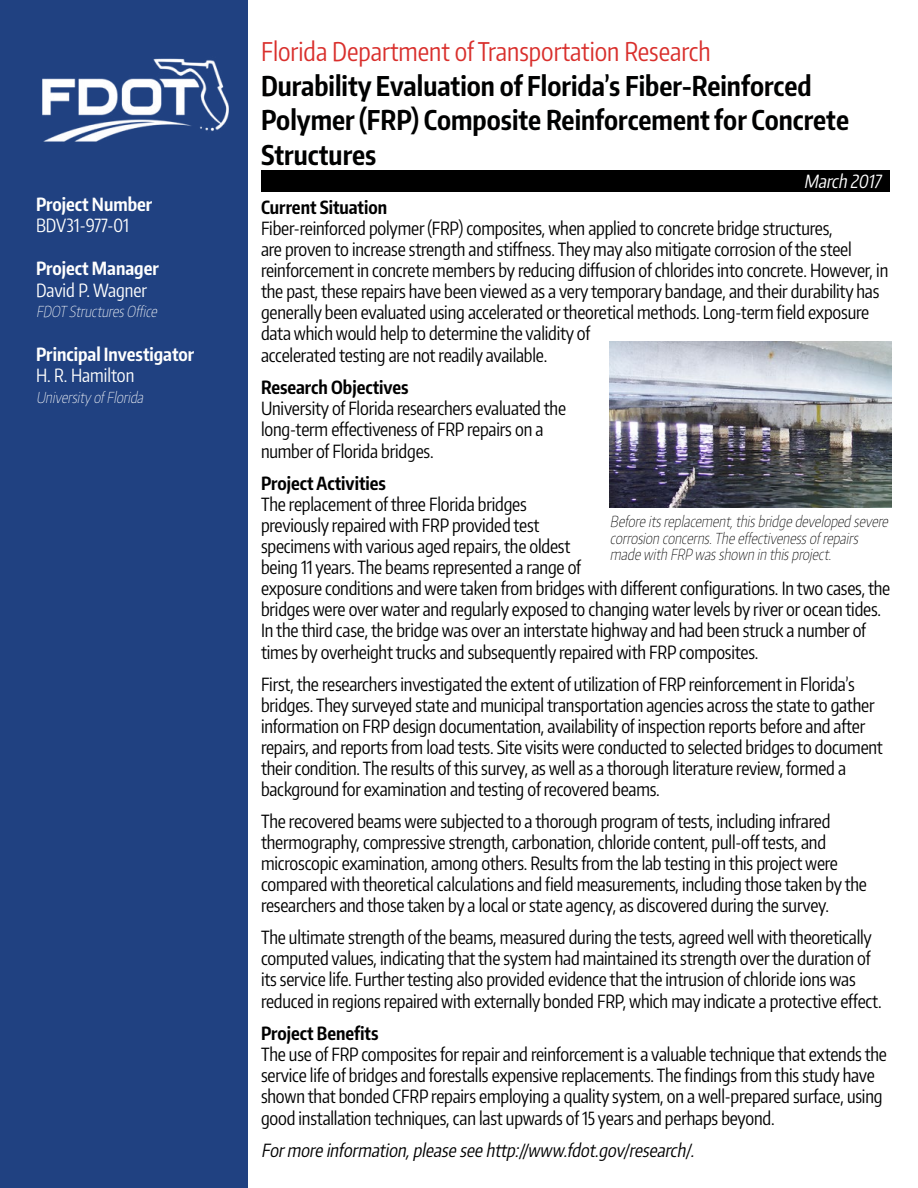
<style>
.page{position:relative;width:918px;height:1188px;background:#fff}
.page>*{position:absolute;margin:0;border:0;box-sizing:border-box;transform-origin:0 0}
.t1{font:700 27px/34.5px "Encode Sans Compressed";color:#000101}
.t2{font:25.5px "Encode Sans Compressed";color:#d92f2c}
.Text_1{font:18px/21.1px "Encode Sans Compressed";letter-spacing:-.01em;color:#000}
.Heading{font:700 18px "Encode Sans Compressed";color:#000}
.t3{font:italic 18px "Encode Sans Compressed";color:#000}
.Sidebar_text_1{font:700 18px "Encode Sans Compressed";color:#fffffe}
.Sidebar_text_2{font:18px "Encode Sans Compressed";color:#fffffe}
.Text_2{font:italic 18px "Encode Sans Compressed";color:#fff}
.t4{font:italic 100 15px/16.5px "Encode Sans Compressed";color:#000}
.Sidebar_text_3{font:italic 100 15px "Encode Sans Compressed";color:#fffffe}
</style>
<div class="page">
<div style="left:0;top:0;width:248px;height:1188px;background:#204181"></div>
<img style="left:610px;top:342px;width:281px;height:165px">
<img style="left:42px;top:58px;width:187px;height:84px">
<div style="left:262px;top:171px;width:628px;height:21px;background:#000"></div>
<p class="Sidebar_text_1" style="left:36px;top:192px;width:118px">Project Number</p>
<p class="Sidebar_text_2" style="left:36px;top:214px;width:95px">BDV31-977-01</p>
<p class="Sidebar_text_1" style="left:36px;top:257px;width:124px">Project Manager</p>
<p class="Sidebar_text_2" style="left:36px;top:278px;width:113px">David P. Wagner</p>
<p class="Sidebar_text_3" style="left:36px;top:302px;width:126px">FDOTStructuresOffice</p>
<p class="Sidebar_text_1" style="left:36px;top:342px;width:160px">Principal Investigator</p>
<p class="Sidebar_text_2" style="left:36px;top:364px;width:100px">H. R. Hamilton</p>
<p class="Sidebar_text_3" style="left:36px;top:387px;width:112px">UniversityofFlorida</p>
<p class="t2" style="left:261px;top:35px;width:451px">Florida Department of Transportation Research</p>
<p class="t1" style="left:261px;top:68px;width:590px">Durability Evaluation of Florida’s Fiber-Reinforced<br>Polymer (FRP) Composite Reinforcement for Concrete<br>Structures</p>
<h6 class="Text_2" style="left:804px;top:169px;width:82px">March 2017</h6>
<p class="Heading" style="left:261px;top:196px;width:128px">Current Situation</p>
<p class="Text_1" style="left:261px;top:218px;width:629px">Fiber-reinforced polymer (FRP) composites, when applied to concrete bridge structures,<br>are proven to increase strength and stiffness. They may also mitigate corrosion of the steel reinforcement in concrete members by reducing diffusion of chlorides into concrete. However, in the past, these repairs have been viewed as a very temporary bandage, and their durability has generally been evaluated using accelerated or theoretical methods. Long-term field exposure data which would help to determine the validity of<br>accelerated testing are not readily available.</p>
<h1 class="Heading" style="left:261px;top:376px;width:149px">Research Objectives</h1>
<p class="Text_1" style="left:261px;top:398px;width:307px">University of Florida researchers evaluated the long-term effectiveness of FRP repairs on a number of Florida bridges.</p>
<h1 class="Heading" style="left:261px;top:472px;width:126px">Project Activities</h1>
<p class="Text_1" style="left:261px;top:494px;width:631px">The replacement of three Florida bridges<br>previously repaired with FRP provided test<br>specimens with various aged repairs, the oldest<br>being 11 years. The beams represented a range of<br>exposure conditions and were taken from bridges with different configurations. In two cases, the bridges were over water and regularly exposed to changing water levels by river or ocean tides.<br>In the third case, the bridge was over an interstate highway and had been struck a number of times by overheight trucks and subsequently repaired with FRP composites.</p>
<p class="Text_1" style="left:261px;top:673px;width:623px">First, the researchers investigated the extent of utilization of FRP reinforcement in Florida’s bridges. They surveyed state and municipal transportation agencies across the state to gather information on FRP design documentation, availability of inspection reports before and after repairs, and reports from load tests. Site visits were conducted to selected bridges to document their condition. The results of this survey, as well as a thorough literature review, formed a background for examination and testing of recovered beams.</p>
<p class="Text_1" style="left:261px;top:810px;width:607px">The recovered beams were subjected to a thorough program of tests, including infrared thermography, compressive strength, carbonation, chloride content, pull-off tests, and microscopic examination, among others. Results from the lab testing in this project were compared with theoretical calculations and field measurements, including those taken by the researchers and those taken by a local or state agency, as discovered during the survey.</p>
<p class="Text_1" style="left:261px;top:926px;width:622px">The ultimate strength of the beams, measured during the tests, agreed well with theoretically computed values, indicating that the system had maintained its strength over the duration of its service life. Further testing also provided evidence that the intrusion of chloride ions was reduced in regions repaired with externally bonded FRP, which may indicate a protective effect.</p>
<h1 class="Heading" style="left:261px;top:1022px;width:119px">Project Benefits</h1>
<p class="Text_1" style="left:261px;top:1043px;width:628px">The use of FRP composites for repair and reinforcement is a valuable technique that extends the service life of bridges and forestalls expensive replacements. The findings from this study have shown that bonded CFRP repairs employing a quality system, on a well-prepared surface, using good installation techniques, can last upwards of 15 years and perhaps beyond.</p>
<p class="t3" style="left:261px;top:1139px;width:439px">Formore information,please see http://www.fdot.gov/research/.</p>
<p class="t4" style="left:610px;top:513px;width:283px">Before itsreplacement,thisbridge developed severe corrosion concerns.The effectivenessofrepairs made with FRP wasshown in thisproject.</p>
</div>
